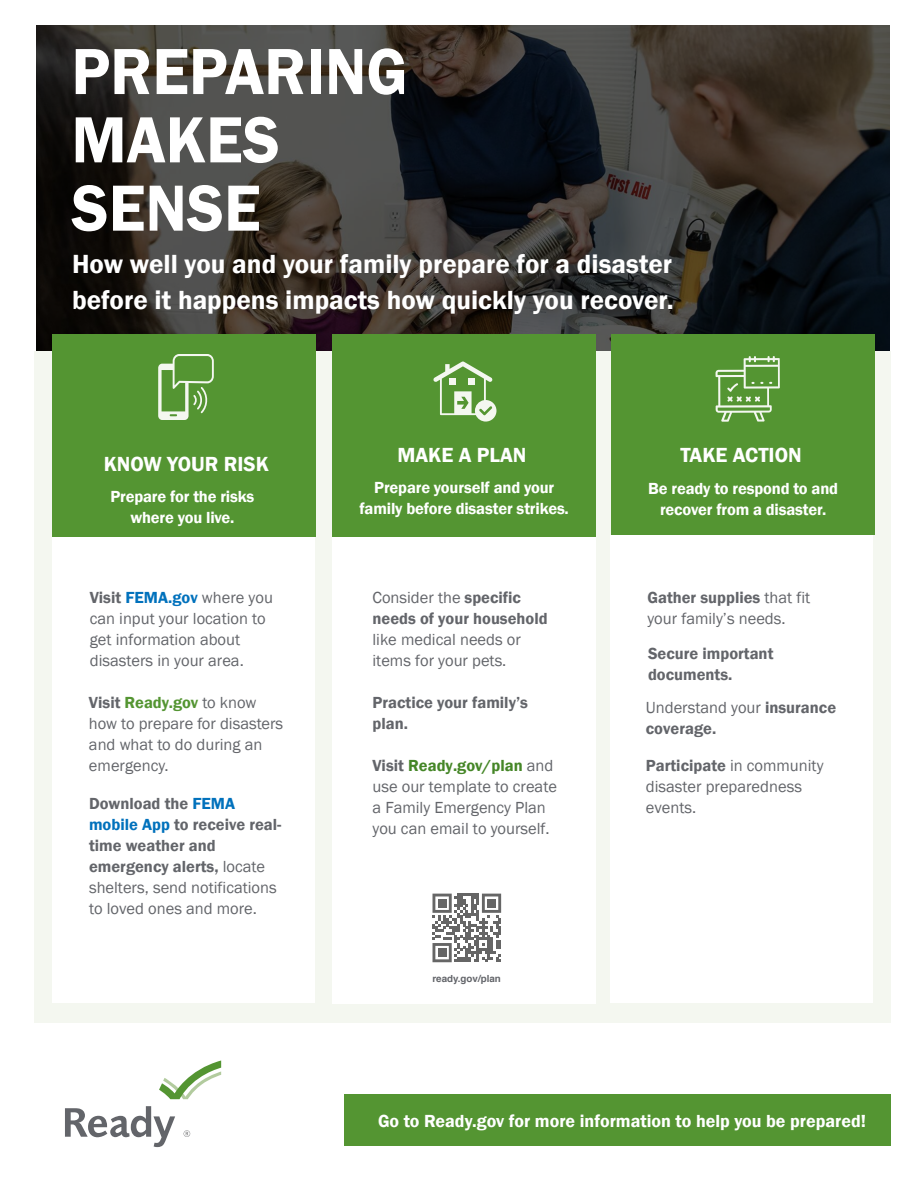
<style>
.page{position:relative;width:918px;height:1188px;background:#fff}
.page>*{position:absolute;margin:0;border:0;box-sizing:border-box;transform-origin:0 0}
.t1{font:67.5px/68.2px "Franklin Gothic Demi";color:#fff;scale:.95 1}
.t2{font:27px/36px "Franklin Gothic Demi";color:#fff}
.t3{font:21px "Franklin Gothic Demi";color:#fff}
.t4{font:18px "Franklin Gothic Demi";color:#fff}
.t5{font:16.5px/21px "Franklin Gothic";color:#63656a}
.t6{font:16.5px/21px "Franklin Gothic";color:#63656a}
.t7{font:16.5px/21px "Franklin Gothic Demi";letter-spacing:-.01em;color:#fff;text-align:center}
.t8{font:16.5px/21px "Franklin Gothic Demi";color:#63656a}
.t9{font:600 16.5px/21px "Franklin Gothic";color:#63656a}
.t10{font:700 9.75px "Helvetica";color:#63656a}
.s1{font-family:"Franklin Gothic Demi"}
.s2{font-family:"Franklin Gothic Demi";color:#0071bc}
.s3{font-family:"Franklin Gothic Demi";color:#549532}
.s4{color:#0071bc}
.s5{font-family:"Franklin Gothic"}
.s6{font-weight:600}
.s7{font-style:inherit}
.s8{font-family:"Franklin Gothic Demi";color:#458627}
.s9{font-family:"Franklin Gothic Demi";font-weight:400}
.s10{font-weight:400}
</style>
<div class="page">
<svg style="left:36px;top:26px;width:854px;height:325px;background:#322f2c"></svg>
<div style="left:34px;top:351px;width:857px;height:672px;background:#f4f7f0"></div>
<div style="left:611px;top:536px;width:262px;height:468px;background:#fff"></div>
<div style="left:611px;top:334px;width:264px;height:202px;background:#549532"></div>
<div style="left:332px;top:534px;width:264px;height:470px;background:#fff"></div>
<div style="left:332px;top:334px;width:264px;height:203px;background:#549532"></div>
<div style="left:52px;top:536px;width:263px;height:468px;background:#fff"></div>
<div style="left:344px;top:1094px;width:547px;height:52px;background:#549532"></div>
<svg style="left:65px;top:1106px;width:110px;height:41px"></svg>
<svg style="left:159px;top:1061px;width:62px;height:38px"></svg>
<svg style="left:184px;top:1130px;width:6px;height:7px"></svg>
<div style="left:52px;top:334px;width:264px;height:203px;background:#549532"></div>
<svg style="left:158px;top:354px;width:56px;height:66px"></svg>
<svg style="left:433px;top:361px;width:63px;height:61px"></svg>
<div style="left:449px;top:379px;width:7px;height:6px;background:#f4f7f0"></div>
<div style="left:468px;top:378px;width:7px;height:7px;background:#f4f7f0"></div>
<svg style="left:716px;top:356px;width:64px;height:66px"></svg>
<svg style="left:433px;top:894px;width:68px;height:68px"></svg>
<div style="left:438px;top:899px;width:8px;height:8px;background:#666"></div>
<div style="left:487px;top:899px;width:9px;height:8px;background:#666"></div>
<div style="left:438px;top:949px;width:8px;height:8px;background:#666"></div>
<h1 class="t1" style="left:71px;top:38px;width:355px">PREPARING<br>MAKES<br>SENSE</h1>
<p class="t2" style="left:72px;top:246px;width:603px">How well you and your family prepare for a disaster before it happens impacts how quickly you recover.</p>
<h2 class="t3" style="left:104px;top:451px;width:167px">KNOW YOUR RISK</h2>
<h2 class="t7" style="left:110px;top:486px;width:145px">Prepare for the risks where you live.</h2>
<p class="t5" style="left:90px;top:588px;width:185px"><span class="s1">Visit</span> <span class="s2">FEMA.gov</span> where you can input your location to get information about disasters in your area.</p>
<p class="t5" style="left:89px;top:692px;width:196px"><span class="s1">Visit</span> <span class="s3">Ready.gov</span> to know how to prepare for disasters and what to do during an emergency.</p>
<p class="t8" style="left:89px;top:793px;width:194px">Download the <span class="s4">FEMA mobile App</span> to receive real&shy;time weather and emergency alerts, <span class="s5">locate shelters, send notifications to loved ones and more.</span></p>
<h2 class="t3" style="left:397px;top:442px;width:130px">MAKE A PLAN</h2>
<h2 class="t7" style="left:360px;top:477px;width:211px">Prepare yourself and your family before disaster strikes.</h2>
<p class="t6" style="left:372px;top:588px;width:177px">Consider the <span class="s6">specific needs of your household </span>like medical needs or items for your pets<span class="s7">.</span></p>
<p class="t9" style="left:372px;top:692px;width:157px">Practice your family’s plan.</p>
<p class="t5" style="left:372px;top:756px;width:186px"><span class="s1">Visit</span> <span class="s8">Ready.gov/plan</span> and use our template to create a Family Emergency Plan you can email to yourself.</p>
<p class="t10" style="left:433px;top:971px;width:70px">ready.gov/plan</p>
<h2 class="t3" style="left:680px;top:442px;width:123px">TAKE ACTION</h2>
<h2 class="t7" style="left:648px;top:478px;width:191px">Be ready to respond to and recover from a disaster.</h2>
<p class="t6" style="left:647px;top:588px;width:164px"><span class="s6">Gather supplies</span> that fit your family’s needs<span class="s7">.</span></p>
<p class="t9" style="left:648px;top:643px;width:127px">Secure important documents<span class="s9">.</span></p>
<p class="t9" style="left:646px;top:698px;width:192px"><span class="s10">Understand your</span> insurance coverage<span class="s9">.</span></p>
<p class="t6" style="left:646px;top:755px;width:179px"><span class="s6">Participate</span> in community disaster preparedness events<span class="s7">.</span></p>
<p class="t4" style="left:378px;top:1110px;width:490px">Go to Ready.gov for more information to help you be prepared!</p>
</div>
